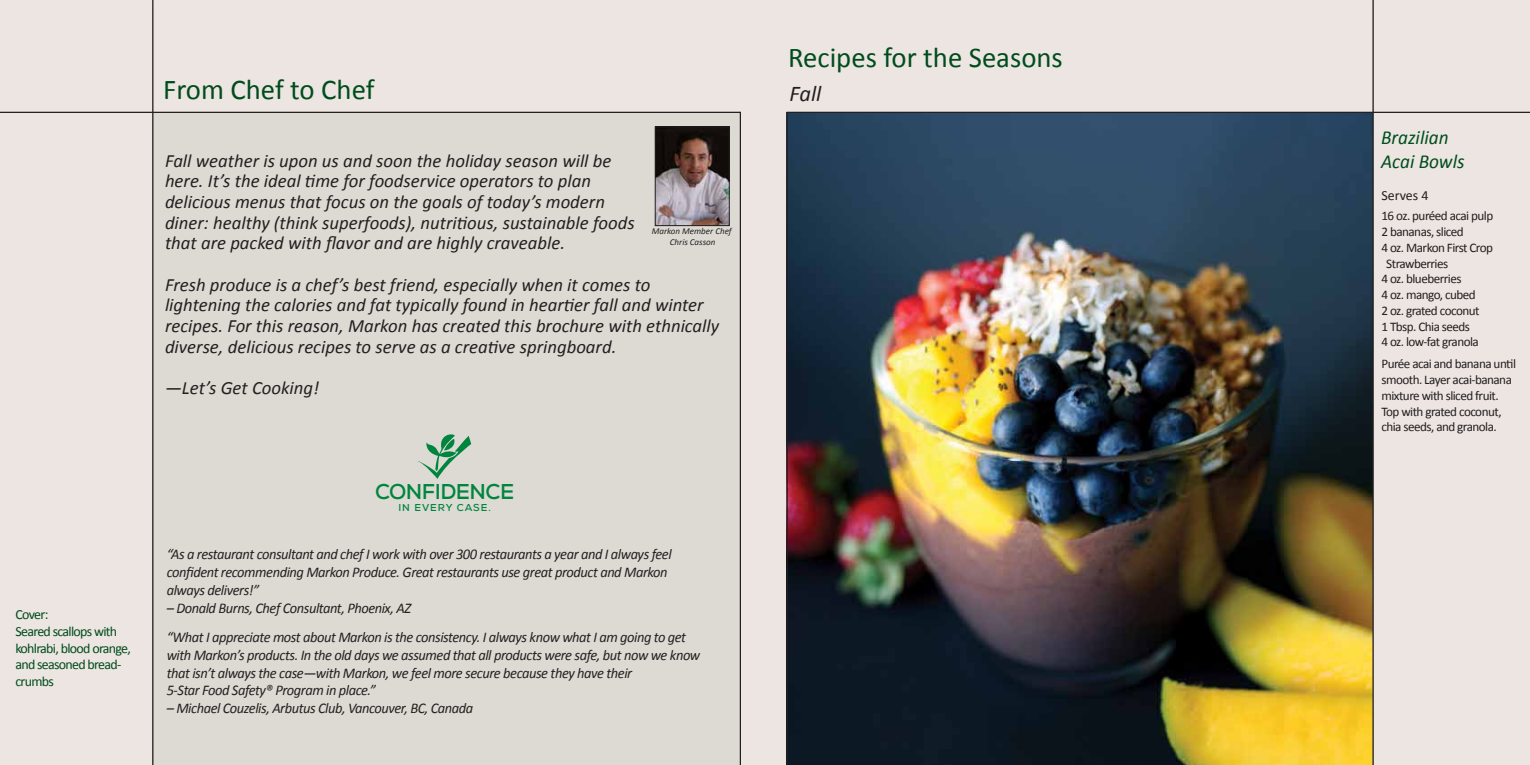
<style>
.page{position:relative;width:1530px;height:765px;background:#fff}
.page>*{position:absolute;margin:0;border:0;box-sizing:border-box;transform-origin:0 0}
.t1{font:28.75px "Calibri";color:#004c1d}
.t2{font:italic 22.5px "Calibri";color:#231f20}
.t3{font:700 21.38px "Nexa";letter-spacing:-.025em;color:#00853f}
.t4{font:italic 19.88px/23.9px "Calibri";color:#004c1d;scale:.96 1}
.t5{font:italic 18.75px/20.8px "Calibri";color:#231f20}
.t6{font:italic 14.88px/17.9px "Calibri";letter-spacing:-.03em;color:#231f20}
.t7{font:14px/16.8px "Calibri";letter-spacing:-.05em;color:#004c1d}
.t8{font:14px "Calibri";color:#231f20}
.t9{font:13.12px/15.8px "Calibri";letter-spacing:-.04em;color:#231f20}
.t10{font:700 10px "Nexa";letter-spacing:.1em;color:#00853f}
.t11{font:italic 9px/10.8px "Calibri";color:#231f20;text-align:center}
</style>
<div class="page">
<div style="left:0;top:0;width:788px;height:765px;background:#ece5e1"></div>
<div style="left:153px;top:112px;width:587px;height:653px;background:#dcdad3"></div>
<hr style="left:0;top:112px;width:740px;height:1px;background:#231f20">
<hr style="left:152px;top:0;width:1px;height:765px;background:#231f20">
<hr style="left:740px;top:112px;width:1px;height:653px;background:#231f20">
<img style="left:657px;top:129px;width:71px;height:95px">
<div style="left:655px;top:127px;width:75px;height:99px;border:1px solid #231f20"></div>
<svg style="left:418px;top:434px;width:53px;height:45px"></svg>
<div style="left:786px;top:0;width:744px;height:765px;background:#ece5e1"></div>
<img style="left:788px;top:113px;width:584px;height:652px">
<hr style="left:1372px;top:0;width:2px;height:765px;background:#231f20">
<hr style="left:787px;top:112px;width:743px;height:1px;background:#231f20">
<hr style="left:787px;top:113px;width:1px;height:652px;background:#231f20">
<p class="t7" style="left:15px;top:606px;width:117px">Cover:<br>Seared scallops with kohlrabi, blood orange, and seasoned bread&shy;crumbs</p>
<h1 class="t1" style="left:163px;top:72px;width:213px">From Chef to Chef</h1>
<p class="t5" style="left:165px;top:149px;width:471px">Fall weather is upon us and soon the holiday season will be here. It’s the ideal time for foodservice operators to plan delicious menus that focus on the goals of today’s modern diner: healthy (think superfoods), nutritious, sustainable foods that are packed with flavor and are highly craveable.</p>
<p class="t5" style="left:165px;top:273px;width:556px">Fresh produce is a chef’s best friend, especially when it comes to lightening the calories and fat typically found in heartier fall and winter recipes. For this reason, Markon has created this brochure with ethnically diverse, delicious recipes to serve as a creative springboard.</p>
<p class="t5" style="left:165px;top:377px;width:156px">—Let’s Get Cooking!</p>
<p class="t11" style="left:652px;top:225px;width:81px">Markon Member Chef<br>Chris Casson</p>
<h3 class="t3" style="left:375px;top:478px;width:141px">CONFIDENCE</h3>
<p class="t10" style="left:398px;top:502px;width:94px">IN EVERY CASE.</p>
<p class="t6" style="left:167px;top:545px;width:506px">“As a restaurant consultant and chef I work with over 300 restaurants a year and I always feel confident recommending Markon Produce. Great restaurants use great product and Markon always delivers!”</p>
<p class="t6" style="left:167px;top:593px;width:521px;line-height:29.1px">– Donald Burns, Chef Consultant, Phoenix, AZ<br>“What I appreciate most about Markon is the consistency. I always know what I am going to get</p>
<p class="t6" style="left:167px;top:645px;width:535px">with Markon’s products. In the old days we assumed that all products were safe, but now we know that isn’t always the case—with Markon, we feel more secure because they have their<br>5-Star Food Safety® Program in place.”</p>
<p class="t6" style="left:167px;top:699px;width:308px">– Michael Couzelis, Arbutus Club, Vancouver, BC, Canada</p>
<h1 class="t1" style="left:788px;top:39px;width:276px">Recipes for the Seasons</h1>
<h2 class="t2" style="left:789px;top:78px;width:33px">Fall</h2>
<h3 class="t4" style="left:1381px;top:124px;width:88px">Brazilian<br>Acai Bowls</h3>
<p class="t8" style="left:1381px;top:187px;width:49px">Serves 4</p>
<p class="t9" style="left:1381px;top:208px;width:113px">16 oz. puréed acai pulp</p>
<p class="t9" style="left:1381px;top:224px;width:84px">2 bananas, sliced</p>
<p class="t9" style="left:1381px;top:240px;width:113px">4 oz. Markon First Crop</p>
<p class="t9" style="left:1386px;top:255px;width:63px">Strawberries</p>
<p class="t9" style="left:1381px;top:271px;width:82px">4 oz. blueberries</p>
<p class="t9" style="left:1381px;top:287px;width:96px">4 oz. mango, cubed</p>
<p class="t9" style="left:1381px;top:303px;width:100px">2 oz. grated coconut</p>
<p class="t9" style="left:1381px;top:318px;width:90px">1 Tbsp. Chia seeds</p>
<p class="t9" style="left:1381px;top:334px;width:99px">4 oz. low-fat granola</p>
<p class="t9" style="left:1381px;top:356px;width:136px">Purée acai and banana until smooth. Layer acai-banana mixture with sliced fruit.<br>Top with grated coconut, chia seeds, and granola.</p>
</div>
